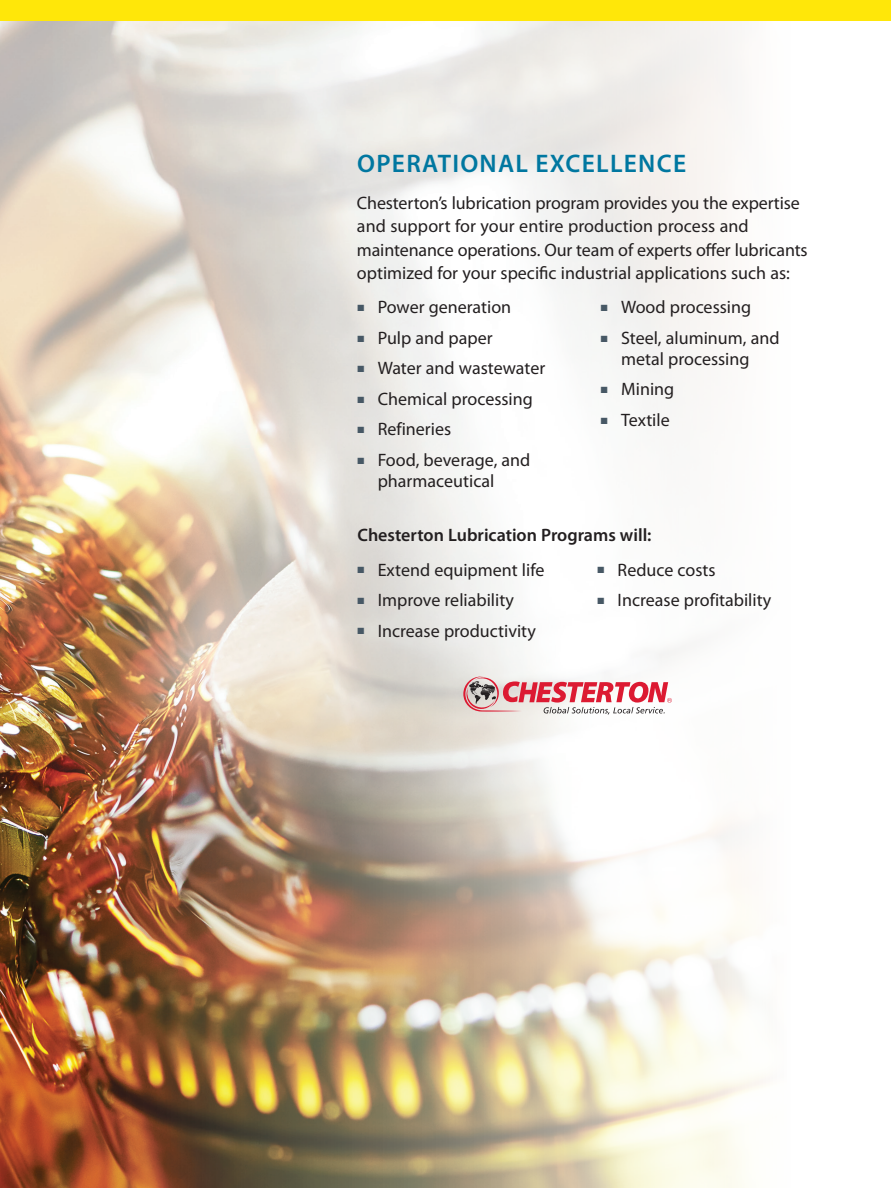
<style>
.page{position:relative;width:891px;height:1188px;background:#fff}
.page>*{position:absolute;margin:0;border:0;box-sizing:border-box;transform-origin:0 0}
.t1{font:600 25.5px "Myriad Pro";letter-spacing:.05em;color:#0077a0}
.t2{font:18px/23.2px "Myriad Pro";color:#231f20}
.t3{font:600 18px "Myriad Pro";color:#231f20}
.s1{color:#475865}
</style>
<div class="page">
<img style="left:0;top:20px;width:874px;height:1168px">
<div style="left:0;top:0;width:891px;height:20px;background:#ffe709"></div>
<svg style="left:463px;top:676px;width:209px;height:39px"></svg>
<h1 class="t1" style="left:357px;top:148px;width:331px">OPERATIONAL EXCELLENCE</h1>
<p class="t2" style="left:357px;top:191px;width:452px">Chesterton’s lubrication program provides you the expertise and support for your entire production process and maintenance operations. Our team of experts offer lubricants optimized for your specific industrial applications such as:</p>
<p class="t2" style="left:357px;top:295px;width:155px"><span class="s1">■</span> Power generation</p>
<p class="t2" style="left:357px;top:326px;width:137px"><span class="s1">■</span> Pulp and paper</p>
<p class="t2" style="left:357px;top:356px;width:189px"><span class="s1">■</span> Water and wastewater</p>
<p class="t2" style="left:357px;top:387px;width:177px"><span class="s1">■</span> Chemical processing</p>
<p class="t2" style="left:357px;top:417px;width:95px"><span class="s1">■</span> Refineries</p>
<p class="t2" style="left:378px;top:449px;width:154px;line-height:21px;text-indent:-20px"><span class="s1">■</span> Food, beverage, and pharmaceutical</p>
<p class="t2" style="left:601px;top:295px;width:152px"><span class="s1">■</span> Wood processing</p>
<p class="t2" style="left:601px;top:327px;width:180px;line-height:21px;text-align:center"><span class="s1">■</span> Steel, aluminum, and metal processing</p>
<p class="t2" style="left:601px;top:377px;width:75px"><span class="s1">■</span> Mining</p>
<p class="t2" style="left:601px;top:408px;width:70px"><span class="s1">■</span> Textile</p>
<p class="t3" style="left:357px;top:523px;width:296px">Chesterton Lubrication Programs will:</p>
<p class="t2" style="left:357px;top:558px;width:189px"><span class="s1">■</span> Extend equipment life</p>
<p class="t2" style="left:357px;top:588px;width:158px"><span class="s1">■</span> Improve reliability</p>
<p class="t2" style="left:357px;top:619px;width:180px"><span class="s1">■</span> Increase productivity</p>
<p class="t2" style="left:597px;top:558px;width:120px"><span class="s1">■</span> Reduce costs</p>
<p class="t2" style="left:597px;top:588px;width:175px"><span class="s1">■</span> Increase profitability</p>
</div>
